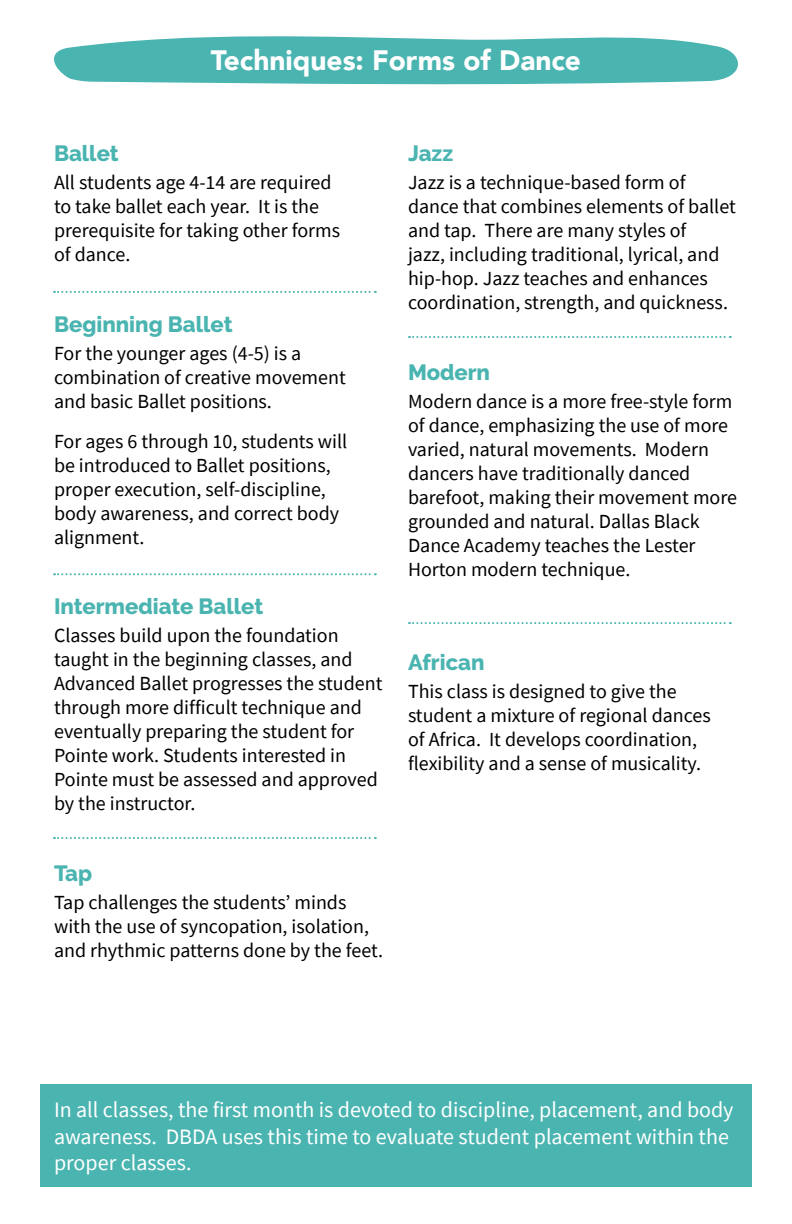
<style>
.page{position:relative;width:792px;height:1224px;background:#fff}
.page>*{position:absolute;margin:0;border:0;box-sizing:border-box;transform-origin:0 0}
.t1{font:900 28px "Avenir";color:#fff}
.t2{font:22px/26.4px "Source Sans Pro";color:#fff}
.t3{font:800 22px "Raleway";color:#4ab4b0}
.t4{font:20px/24px "Source Sans Pro";color:#000}
</style>
<div class="page">
<div style="left:40px;top:1084px;width:712px;height:103px;background:#4ab4b0"></div>
<svg style="left:54px;top:36px;width:684px;height:49px;background:#60bdb9"></svg>
<svg style="left:54px;top:291px;width:322px;height:2px"></svg>
<svg style="left:409px;top:336px;width:322px;height:2px"></svg>
<svg style="left:54px;top:837px;width:322px;height:2px"></svg>
<svg style="left:54px;top:573px;width:322px;height:2px"></svg>
<svg style="left:409px;top:622px;width:322px;height:2px"></svg>
<h1 class="t1" style="left:211px;top:36px;width:372px">Techniques: Forms of Dance</h1>
<p class="t3" style="left:54px;top:141px;width:66px">Ballet</p>
<p class="t4" style="left:54px;top:171px;width:288px">All students age 4-14 are required to take ballet each year. It is the prerequisite for taking other forms of dance.</p>
<p class="t3" style="left:54px;top:312px;width:180px">Beginning Ballet</p>
<p class="t4" style="left:54px;top:341px;width:293px">For the younger ages (4-5) is a combination of creative movement and basic Ballet positions.</p>
<p class="t4" style="left:54px;top:429px;width:295px">For ages 6 through 10, students will be introduced to Ballet positions, proper execution, self-discipline, body awareness, and correct body alignment.</p>
<p class="t3" style="left:54px;top:594px;width:211px">Intermediate Ballet</p>
<p class="t4" style="left:54px;top:623px;width:330px">Classes build upon the foundation taught in the beginning classes, and Advanced Ballet progresses the student through more difficult technique and eventually preparing the student for Pointe work. Students interested in Pointe must be assessed and approved by the instructor.</p>
<p class="t3" style="left:54px;top:860px;width:40px">Tap</p>
<p class="t4" style="left:54px;top:890px;width:331px">Tap challenges the students’ minds with the use of syncopation, isolation, and rhythmic patterns done by the feet.</p>
<p class="t3" style="left:408px;top:141px;width:47px">Jazz</p>
<p class="t4" style="left:408px;top:171px;width:329px">Jazz is a technique-based form of dance that combines elements of ballet and tap. There are many styles of<br>jazz, including traditional, lyrical, and hip-hop. Jazz teaches and enhances coordination, strength, and quickness.</p>
<p class="t3" style="left:408px;top:360px;width:84px">Modern</p>
<p class="t4" style="left:408px;top:389px;width:331px">Modern dance is a more free-style form of dance, emphasizing the use of more varied, natural movements. Modern dancers have traditionally danced barefoot, making their movement more grounded and natural. Dallas Black Dance Academy teaches the Lester Horton modern technique.</p>
<p class="t3" style="left:408px;top:650px;width:78px">African</p>
<p class="t4" style="left:408px;top:679px;width:304px">This class is designed to give the student a mixture of regional dances of Africa. It develops coordination, flexibility and a sense of musicality.</p>
<p class="t2" style="left:54px;top:1097px;width:681px">In all classes, the first month is devoted to discipline, placement, and body awareness. DBDA uses this time to evaluate student placement within the proper classes.</p>
</div>
